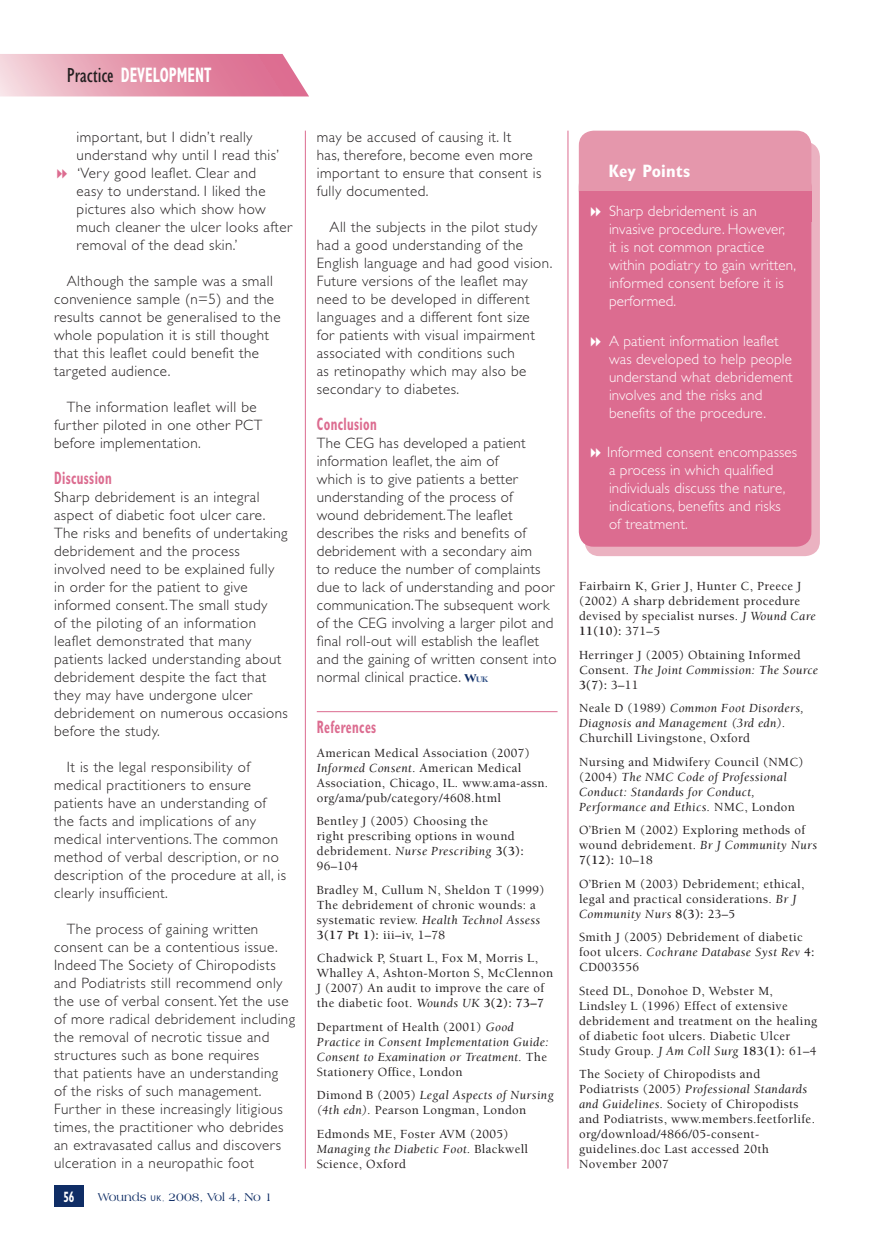
<style>
.page{position:relative;width:874px;height:1244px;background:#fff}
.page>*{position:absolute;margin:0;border:0;box-sizing:border-box;transform-origin:0 0}
.t1{font:700 condensed 21px "Gill Sans";color:#fff;scale:.7 1}
.t2{font:700 condensed 18px "Gill Sans";letter-spacing:.03em;color:#dc6c90;scale:.7 1}
.t3{font:700 condensed 18px "Gill Sans";letter-spacing:.01em;color:#fff}
.t4{font:300 15px/18px "Gill Sans";letter-spacing:.03em;color:#231f20}
.t5{font:300 15px/18px "Gill Sans";letter-spacing:.01em;color:#fff}
.t6{font:700 condensed 15px "Gill Sans";color:#fff;scale:.7 1}
.t7{font:500 12.75px/15px "Berkeley";letter-spacing:.03em;color:#231f20}
.t8{font:italic 12.75px/15px "Berkeley";letter-spacing:.03em;color:#231f20}
.t9{font:12px "Americana BT";color:#0f2d65}
.t10{font:800 8.4px "Americana BT";color:#39588b}
.s1{font-weight:400;color:#231f20}
.s2{font-size:8.4px}
.s3{font-size:7.5px}
.s4{font-weight:400;font-style:italic}
.s5{font-weight:700}
.s6{font-weight:500;font-style:normal}
.s7{font-size:12px;color:#0f2d65}
</style>
<div class="page">
<div style="left:54px;top:1185px;width:30px;height:21px;background:#0f2d65"></div>
<svg style="left:0;top:54px;width:309px;height:42px;background:#e69cb2"></svg>
<hr style="left:567px;top:131px;width:1px;height:1037px;background:#dc6c90">
<hr style="left:317px;top:711px;width:240px;height:1px;background:#dc6c90">
<svg style="left:585px;top:143px;width:234px;height:413px;background:#eaafbf"></svg>
<div style="left:578px;top:222px;width:233px;height:324px;background:#dc6c90"></div>
<div style="left:578px;top:191px;width:233px;height:31px;background:#dc6c90"></div>
<hr style="left:305px;top:131px;width:1px;height:1037px;background:#dc6c90">
<svg style="left:578px;top:131px;width:233px;height:86px"></svg>
<svg style="left:591px;top:336px;width:9px;height:10px"></svg>
<svg style="left:591px;top:448px;width:9px;height:9px"></svg>
<h1 class="t1" style="left:67px;top:63px;width:208px"><span class="s1">Practice</span> DEVELOPMENT</h1>
<p class="t4" style="left:77px;top:128px;width:217px">important, but I didn’t really understand why until I read this’ ‘Very good leaflet. Clear and<br>easy to understand. I liked the pictures also which show how much cleaner the ulcer looks after removal of the dead skin.’</p>
<p class="t4" style="left:54px;top:272px;width:228px;text-indent:13px">Although the sample was a small convenience sample (n=5) and the results cannot be generalised to the whole population it is still thought that this leaflet could benefit the targeted audience.</p>
<p class="t4" style="left:54px;top:398px;width:210px;text-indent:13px">The information leaflet will be further piloted in one other PCT before implementation.</p>
<p class="t2" style="left:54px;top:467px;width:84px">Discussion</p>
<p class="t4" style="left:54px;top:488px;width:235px">Sharp debridement is an integral aspect of diabetic foot ulcer care.<br>The risks and benefits of undertaking debridement and the process involved need to be explained fully in order for the patient to give informed consent. The small study<br>of the piloting of an information leaflet demonstrated that many patients lacked understanding about debridement despite the fact that they may have undergone ulcer debridement on numerous occasions before the study.</p>
<p class="t4" style="left:54px;top:758px;width:233px;text-indent:13px">It is the legal responsibility of medical practitioners to ensure patients have an understanding of the facts and implications of any medical interventions. The common method of verbal description, or no description of the procedure at all, is clearly insufficient.</p>
<p class="t4" style="left:54px;top:920px;width:242px;text-indent:13px">The process of gaining written consent can be a contentious issue.<br>Indeed The Society of Chiropodists and Podiatrists still recommend only the use of verbal consent. Yet the use of more radical debridement including the removal of necrotic tissue and structures such as bone requires<br>that patients have an understanding<br>of the risks of such management.<br>Further in these increasingly litigious times, the practitioner who debrides an extravasated callus and discovers ulceration in a neuropathic foot</p>
<p class="t6" style="left:63px;top:1187px;width:17px">56</p>
<p class="t9" style="left:98px;top:1189px;width:176px">Wounds <span class="s2">UK</span><span class="s3">,</span> 2008, Vol 4, No 1</p>
<p class="t4" style="left:317px;top:128px;width:226px">may be accused of causing it. It<br>has, therefore, become even more important to ensure that consent is fully documented.</p>
<p class="t4" style="left:317px;top:218px;width:237px;text-indent:13px">All the subjects in the pilot study had a good understanding of the English language and had good vision.<br>Future versions of the leaflet may need to be developed in different languages and a different font size<br>for patients with visual impairment associated with conditions such<br>as retinopathy which may also be secondary to diabetes.</p>
<p class="t2" style="left:317px;top:413px;width:87px">Conclusion</p>
<p class="t4" style="left:317px;top:434px;width:241px">The CEG has developed a patient information leaflet, the aim of<br>which is to give patients a better understanding of the process of wound debridement. The leaflet describes the risks and benefits of debridement with a secondary aim<br>to reduce the number of complaints due to lack of understanding and poor communication. The subsequent work of the CEG involving a larger pilot and final roll-out will establish the leaflet and the gaining of written consent into normal clinical practice.</p>
<p class="t2" style="left:317px;top:716px;width:86px">References</p>
<p class="t7" style="left:317px;top:745px;width:233px">American Medical Association (2007)<br><span class="s4">Informed Consent.</span> American Medical Association, Chicago, IL. www.ama-assn. org/ama/pub/category/4608.html</p>
<p class="t7" style="left:317px;top:814px;width:208px">Bentley J (2005) Choosing the<br>right prescribing options in wound debridement. <span class="s4">Nurse Prescribing</span> <span class="s5">3(3):<br></span>96–104</p>
<p class="t7" style="left:317px;top:882px;width:229px">Bradley M, Cullum N, Sheldon T (1999)<br>The debridement of chronic wounds: a systematic review. <span class="s4">Health Technol Assess </span><span class="s5">3(17 Pt 1):</span> iii–iv, 1–78</p>
<p class="t7" style="left:317px;top:951px;width:238px">Chadwick P, Stuart L, Fox M, Morris L, Whalley A, Ashton-Morton S, McClennon J (2007) An audit to improve the care of the diabetic foot. <span class="s4">Wounds UK</span> <span class="s5">3(2): 73–7</span></p>
<p class="t8" style="left:317px;top:1019px;width:233px"><span class="s6">Department of Health (2001)</span> Good Practice in Consent Implementation Guide:<br>Consent to Examination or Treatment. <span class="s6">The Stationery Office, London</span></p>
<p class="t7" style="left:317px;top:1088px;width:238px">Dimond B (2005) <span class="s4">Legal Aspects of Nursing (4th edn).</span> Pearson Longman, London</p>
<p class="t7" style="left:317px;top:1127px;width:213px">Edmonds ME, Foster AVM (2005)<br><span class="s4">Managing the Diabetic Foot.</span> Blackwell<br>Science, Oxford</p>
<p class="t10" style="left:464px;top:674px;width:25px"><span class="s7">W</span>UK</p>
<p class="t3" style="left:609px;top:160px;width:83px">Key Points</p>
<p class="t5" style="left:609px;top:202px;width:189px">Sharp debridement is an invasive procedure. However, it is not common practice within podiatry to gain written, informed consent before it is performed.</p>
<p class="t5" style="left:609px;top:331px;width:185px">A patient information leaflet was developed to help people understand what debridement involves and the risks and benefits of the procedure.</p>
<p class="t5" style="left:607px;top:443px;width:191px">Informed consent encompasses a process in which qualified individuals discuss the nature, indications, benefits and risks<br>of treatment.</p>
<p class="t7" style="left:579px;top:578px;width:238px">Fairbairn K, Grier J, Hunter C, Preece J (2002) A sharp debridement procedure devised by specialist nurses. <span class="s4">J Wound Care </span><span class="s5">11(10):</span> 371–5</p>
<p class="t7" style="left:579px;top:647px;width:240px">Herringer J (2005) Obtaining Informed<br>Consent. <span class="s4">The Joint Commission: The Source<br></span><span class="s5">3(7):</span> 3–11</p>
<p class="t8" style="left:579px;top:701px;width:226px"><span class="s6">Neale D (1989)</span> Common Foot Disorders,<br>Diagnosis and Management (3rd edn).</p>
<p class="t7" style="left:579px;top:726px;width:226px;line-height:23.5px">Churchill Livingstone, Oxford<br>Nursing and Midwifery Council (NMC)</p>
<p class="t8" style="left:579px;top:769px;width:217px"><span class="s6">(2004)</span> The NMC Code of Professional<br>Conduct: Standards for Conduct,<br>Performance and Ethics. <span class="s6">NMC, London</span></p>
<p class="t7" style="left:579px;top:822px;width:240px">O’Brien M (2002) Exploring methods of wound debridement. <span class="s4">Br J Community Nurs<br></span><span class="s5">7(12):</span> 10–18</p>
<p class="t7" style="left:579px;top:876px;width:227px">O’Brien M (2003) Debridement; ethical, legal and practical considerations. <span class="s4">Br J<br>Community Nurs</span> <span class="s5">8(3):</span> 23–5</p>
<p class="t7" style="left:579px;top:929px;width:237px">Smith J (2005) Debridement of diabetic foot ulcers. <span class="s4">Cochrane Database Syst Rev</span> <span class="s5">4:<br></span>CD003556</p>
<p class="t7" style="left:579px;top:983px;width:240px">Steed DL, Donohoe D, Webster M, Lindsley L (1996) Effect of extensive debridement and treatment on the healing of diabetic foot ulcers. Diabetic Ulcer Study Group. <span class="s4">J Am Coll Surg</span> <span class="s5">183(1):</span> 61–4</p>
<p class="t7" style="left:579px;top:1067px;width:237px">The Society of Chiropodists and Podiatrists (2005) <span class="s4">Professional Standards and Guidelines.</span> Society of Chiropodists and Podiatrists, www.members.feetforlife. org/download/4866/05-consent&shy;guidelines.doc Last accessed 20th November 2007</p>
</div>
